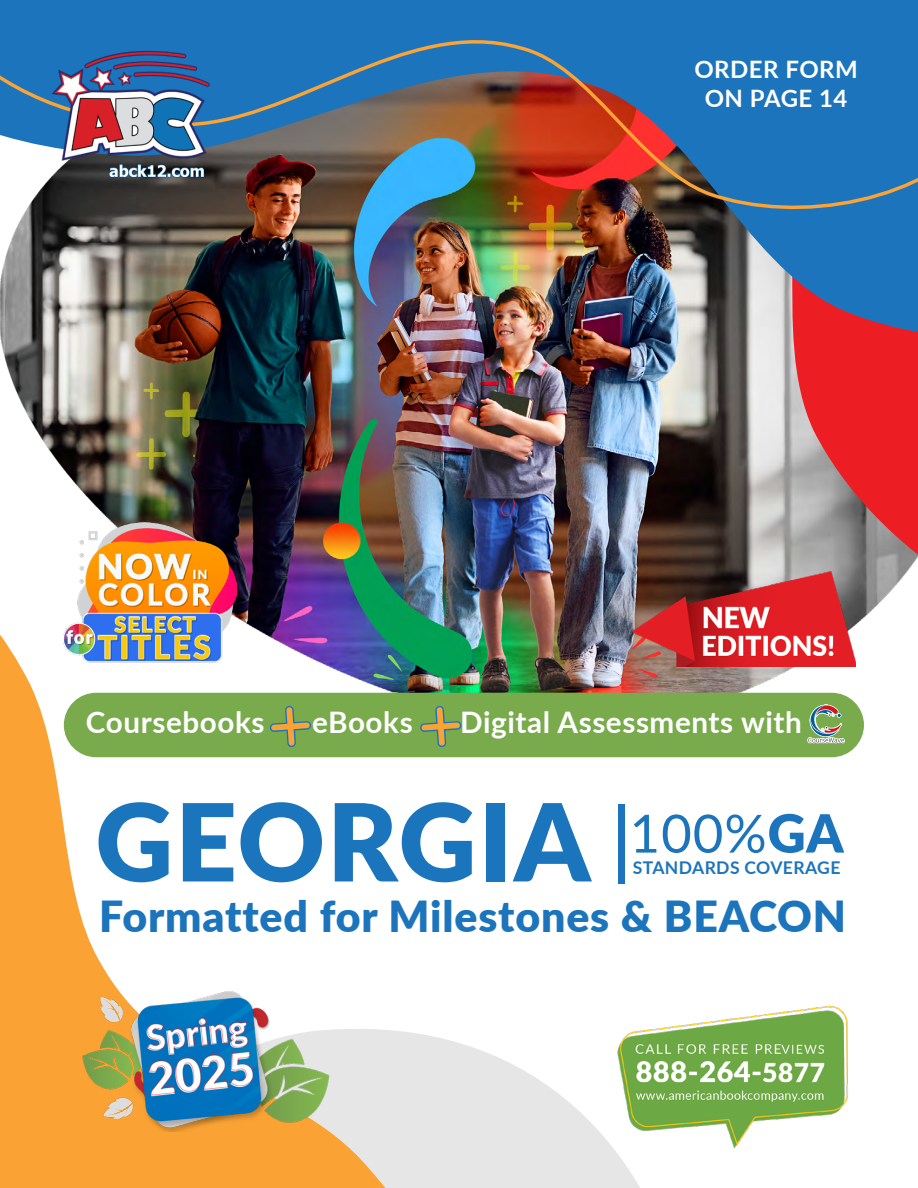
<style>
.page{position:relative;width:918px;height:1188px;background:#fff}
.page>*{position:absolute;margin:0;border:0;box-sizing:border-box;transform-origin:0 0}
.t1{font:900 107.55px "Lato";letter-spacing:.02em;color:#1b75bc}
.t2{font:52.65px "Lato";color:#1c75bc}
.t3{font:900 42.75px "Lato";letter-spacing:.02em;color:#1c75bc}
.t4{font:700 29.7px "Lato";letter-spacing:.02em;color:#fff}
.t5{font:700 24px/28.8px "Lato";letter-spacing:.02em;color:#fff;text-align:center}
.t6{font:700 17.55px "Lato";letter-spacing:.02em;color:#1c75bc}
.s1{font-weight:900}
</style>
<div class="page">
<img style="left:5px;top:361px;width:913px;height:265px">
<img style="left:0;top:503px;width:628px;height:685px">
<img style="left:0;top:229px;width:918px;height:132px">
<img style="left:0;top:0;width:918px;height:229px">
<img style="left:628px;top:567px;width:227px;height:99px">
<img style="left:609px;top:997px;width:239px;height:156px">
<img style="left:64px;top:522px;width:173px;height:146px">
<img style="left:68px;top:985px;width:267px;height:147px">
<img style="left:46px;top:46px;width:169px;height:141px">
<div style="left:64px;top:693px;width:800px;height:64px;background:#79ab4c;border-radius:32px"></div>
<svg style="left:270px;top:705px;width:42px;height:43px"></svg>
<svg style="left:421px;top:705px;width:41px;height:43px"></svg>
<svg style="left:806px;top:703px;width:58px;height:55px"></svg>
<p class="t5" style="left:694px;top:54px;width:165px">ORDER FORM<br>ON PAGE 14</p>
<p class="t4" style="left:86px;top:701px;width:180px">Coursebooks</p>
<p class="t4" style="left:312px;top:701px;width:102px">eBooks</p>
<p class="t4" style="left:460px;top:701px;width:343px">Digital Assessments with</p>
<h1 class="t1" style="left:95px;top:761px;width:497px">GEORGIA</h1>
<h2 class="t2" style="left:630px;top:796px;width:216px">100%<span class="s1">GA</span></h2>
<p class="t6" style="left:633px;top:854px;width:209px">STANDARDS COVERAGE</p>
<h3 class="t3" style="left:99px;top:884px;width:748px">Formatted for Milestones &amp; BEACON</h3>
</div>
